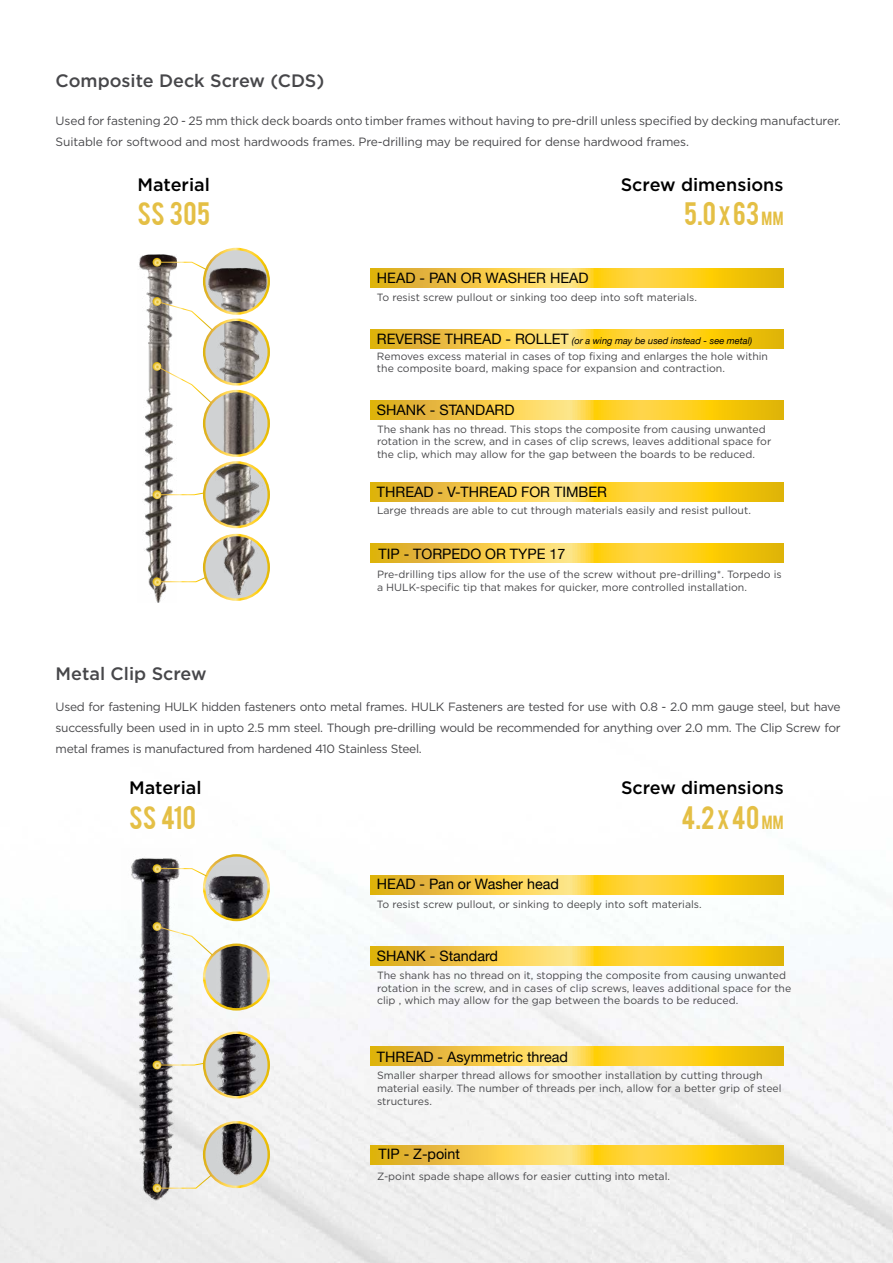
<style>
.page{position:relative;width:893px;height:1263px;background:#fff}
.page>*{position:absolute;margin:0;border:0;box-sizing:border-box;transform-origin:0 0}
.t1{font:25.5px "Bebas";letter-spacing:.01em;color:#e4bf45}
.t2{font:500 18px "Gotham";color:#000}
.t3{font:500 18px "Gotham";color:#47474a}
.t4{font:14.4px "Helvetica Neue";color:#000}
.t5{font:12px/21px "Gotham";letter-spacing:-.01em;color:#47474a}
.t6{font:10.5px/12.6px "Gotham";color:#47474a}
.t7{font:italic 9.3px "Helvetica Neue";color:#000}
.s1{font-size:21px}
.s2{font-size:15px}
.s3{font-style:normal;font-size:14.4px}
</style>
<div class="page">
<img style="left:0;top:854px;width:893px;height:409px">
<img style="left:121px;top:854px;width:72px;height:353px">
<svg style="left:370px;top:269px;width:413px;height:19px;background:#f4c936"></svg>
<svg style="left:370px;top:875px;width:413px;height:19px;background:#f4c936"></svg>
<svg style="left:370px;top:329px;width:413px;height:19px;background:#f4c936"></svg>
<svg style="left:370px;top:400px;width:413px;height:19px;background:#f4c936"></svg>
<svg style="left:370px;top:1047px;width:413px;height:19px;background:#f4c936"></svg>
<svg style="left:370px;top:946px;width:413px;height:19px;background:#f4c936"></svg>
<svg style="left:370px;top:482px;width:413px;height:19px;background:#f4c936"></svg>
<svg style="left:370px;top:543px;width:413px;height:19px;background:#f4c936"></svg>
<svg style="left:370px;top:1145px;width:413px;height:19px;background:#f4c936"></svg>
<img style="left:206px;top:320px;width:60px;height:63px">
<div style="left:203px;top:319px;width:67px;height:67px;border:2px solid #fff;border-radius:50%"></div>
<img style="left:208px;top:391px;width:58px;height:65px">
<div style="left:203px;top:390px;width:67px;height:67px;border:2px solid #fff;border-radius:50%"></div>
<img style="left:205px;top:462px;width:60px;height:65px">
<div style="left:203px;top:461px;width:67px;height:67px;border:2px solid #fff;border-radius:50%"></div>
<img style="left:207px;top:535px;width:60px;height:61px">
<div style="left:203px;top:534px;width:67px;height:67px;border:2px solid #fff;border-radius:50%"></div>
<div style="left:204px;top:249px;width:65px;height:65px;background:#d1d3d4;border-radius:50%"></div>
<img style="left:206px;top:268px;width:61px;height:45px">
<div style="left:203px;top:248px;width:67px;height:67px;border:2px solid #fff;border-radius:50%"></div>
<img style="left:139px;top:254px;width:37px;height:348px">
<svg style="left:153px;top:576px;width:54px;height:10px"></svg>
<svg style="left:153px;top:490px;width:53px;height:9px"></svg>
<svg style="left:153px;top:362px;width:59px;height:42px"></svg>
<svg style="left:153px;top:297px;width:61px;height:34px"></svg>
<svg style="left:153px;top:258px;width:55px;height:13px"></svg>
<img style="left:204px;top:945px;width:65px;height:64px;border-radius:32px">
<div style="left:203px;top:943px;width:67px;height:67px;border:2px solid #fff;border-radius:50%"></div>
<img style="left:204px;top:1033px;width:65px;height:64px;border-radius:32px">
<div style="left:203px;top:1031px;width:67px;height:67px;border:2px solid #fff;border-radius:50%"></div>
<img style="left:204px;top:1122px;width:65px;height:61px">
<div style="left:203px;top:1121px;width:67px;height:67px;border:2px solid #fff;border-radius:50%"></div>
<svg style="left:204px;top:855px;width:65px;height:65px"></svg>
<img style="left:204px;top:864px;width:65px;height:56px">
<div style="left:203px;top:854px;width:67px;height:67px;border:2px solid #fff;border-radius:50%"></div>
<svg style="left:153px;top:1174px;width:60px;height:18px"></svg>
<svg style="left:153px;top:1061px;width:53px;height:8px"></svg>
<svg style="left:153px;top:922px;width:61px;height:34px"></svg>
<svg style="left:153px;top:864px;width:55px;height:13px"></svg>
<h2 class="t3" style="left:56px;top:70px;width:270px">Composite Deck Screw (CDS)</h2>
<p class="t5" style="left:56px;top:110px;width:786px">Used for fastening 20 - 25 mm thick deck boards onto timber frames without having to pre-drill unless specified by decking manufacturer.<br>Suitable for softwood and most hardwoods frames. Pre-drilling may be required for dense hardwood frames.</p>
<h2 class="t2" style="left:138px;top:174px;width:74px">Material</h2>
<h1 class="t1" style="left:138px;top:195px;width:74px">SS 305</h1>
<h2 class="t3" style="left:56px;top:663px;width:152px">Metal Clip Screw</h2>
<h2 class="t2" style="left:621px;top:174px;width:164px">Screw dimensions</h2>
<h3 class="t4" style="left:377px;top:267px;width:213px">HEAD - PAN OR WASHER HEAD</h3>
<h1 class="t1" style="left:684px;top:195px;width:101px">5.0 <span class="s1">X</span> 63 <span class="s2">MM</span></h1>
<p class="t6" style="left:377px;top:291px;width:321px">To resist screw pullout or sinking too deep into soft materials.</p>
<p class="t7" style="left:377px;top:334px;width:377px"><span class="s3">REVERSE THREAD - ROLLET</span> (or a wing may be used instead - see metal)</p>
<p class="t6" style="left:377px;top:349px;width:393px">Removes excess material in cases of top fixing and enlarges the hole within the composite board, making space for expansion and contraction.</p>
<h3 class="t4" style="left:377px;top:400px;width:139px">SHANK - STANDARD</h3>
<p class="t6" style="left:377px;top:423px;width:396px">The shank has no thread. This stops the composite from causing unwanted rotation in the screw, and in cases of clip screws, leaves additional space for the clip, which may allow for the gap between the boards to be reduced.</p>
<h3 class="t4" style="left:377px;top:482px;width:231px">THREAD - V-THREAD FOR TIMBER</h3>
<p class="t6" style="left:377px;top:504px;width:375px">Large threads are able to cut through materials easily and resist pullout.</p>
<h3 class="t4" style="left:378px;top:543px;width:188px">TIP - TORPEDO OR TYPE 17</h3>
<p class="t6" style="left:377px;top:568px;width:406px">Pre-drilling tips allow for the use of the screw without pre-drilling*. Torpedo is a HULK-specific tip that makes for quicker, more controlled installation.</p>
<p class="t5" style="left:56px;top:696px;width:787px;text-align:justify">Used for fastening HULK hidden fasteners onto metal frames. HULK Fasteners are tested for use with 0.8 - 2.0 mm gauge steel, but have successfully been used in in upto 2.5 mm steel. Though pre-drilling would be recommended for anything over 2.0 mm. The Clip Screw for metal frames is manufactured from hardened 410 Stainless Steel.</p>
<h2 class="t2" style="left:129px;top:778px;width:74px">Material</h2>
<h1 class="t1" style="left:129px;top:799px;width:68px">SS 410</h1>
<h2 class="t2" style="left:621px;top:778px;width:164px">Screw dimensions</h2>
<h3 class="t4" style="left:377px;top:874px;width:183px">HEAD - Pan or Washer head</h3>
<h1 class="t1" style="left:681px;top:799px;width:104px">4.2 <span class="s1">X</span> 40 <span class="s2">MM</span></h1>
<p class="t6" style="left:377px;top:897px;width:326px">To resist screw pullout, or sinking to deeply into soft materials.</p>
<h3 class="t4" style="left:377px;top:946px;width:123px">SHANK - Standard</h3>
<p class="t6" style="left:377px;top:969px;width:416px">The shank has no thread on it, stopping the composite from causing unwanted rotation in the screw, and in cases of clip screws, leaves additional space for the clip , which may allow for the gap between the boards to be reduced.</p>
<h3 class="t4" style="left:377px;top:1046px;width:192px">THREAD - Asymmetric thread</h3>
<p class="t6" style="left:377px;top:1069px;width:406px">Smaller sharper thread allows for smoother installation by cutting through material easily. The number of threads per inch, allow for a better grip of steel structures.</p>
<h3 class="t4" style="left:378px;top:1143px;width:83px">TIP - Z-point</h3>
<p class="t6" style="left:377px;top:1169px;width:294px">Z-point spade shape allows for easier cutting into metal.</p>
</div>
